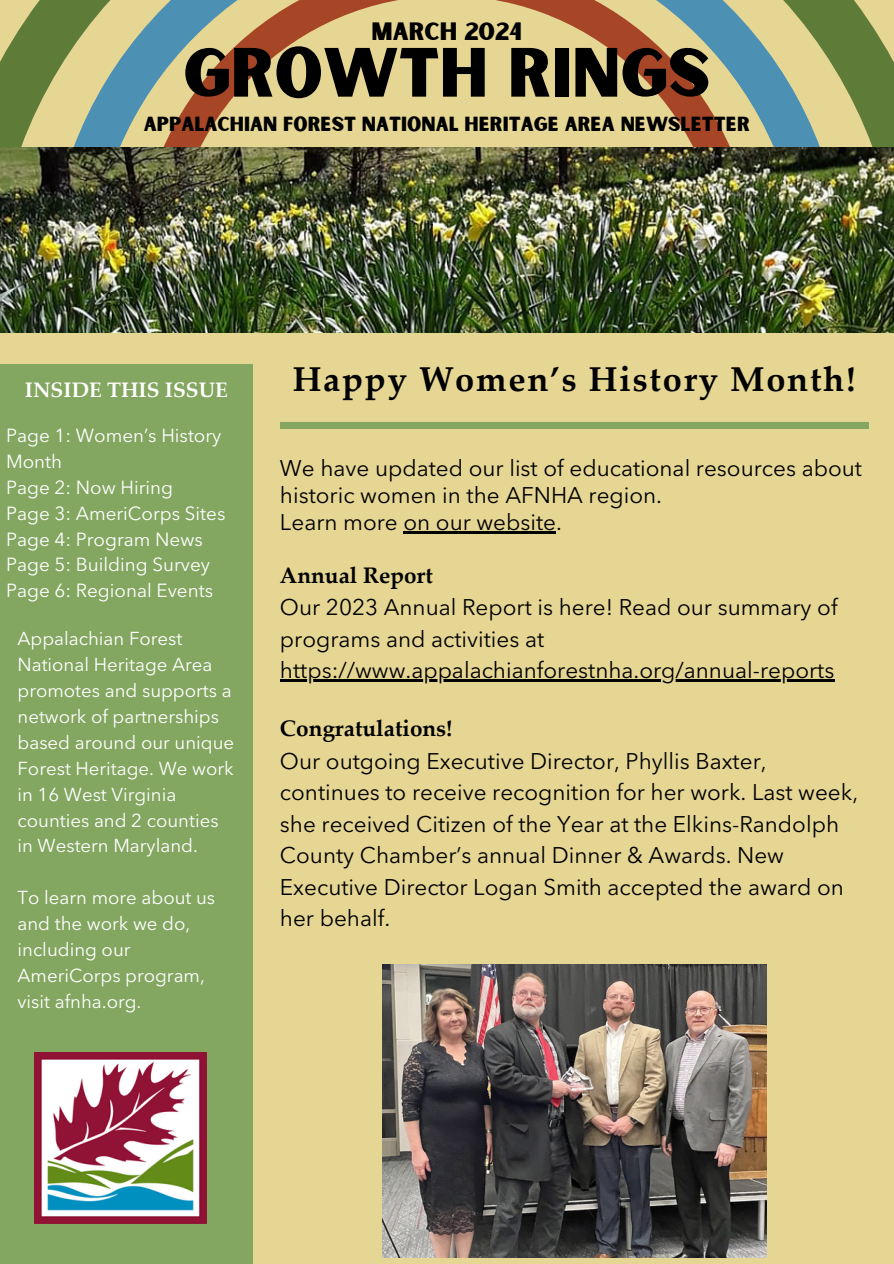
<style>
.page{position:relative;width:894px;height:1264px;background:#fff}
.page>*{position:absolute;margin:0;border:0;box-sizing:border-box;transform-origin:0 0}
.t1{font:66.45px "Sunborn Sans One";color:#000}
.t2{font:700 34.5px "Palatino Linotype";letter-spacing:.05em;color:#000}
.t3{font:24px "Sunborn Sans One";color:#000}
.t4{font:22.5px/31.7px "Avenir Next LT Pro";color:#000}
.t5{font:700 21px "Palatino Linotype";color:#fff}
.t6{font:19.5px "Sunborn Sans One";color:#000}
.t7{font:18.9px/25.8px "Avenir Next LT Pro";color:#fff}
.t8{font:18.6px/25.8px "Avenir Next LT Pro";color:#fff}
.s1{font-family:"Palatino Linotype";font-weight:700}
</style>
<div class="page">
<div style="left:0;top:0;width:893px;height:1263px;background:#e6d694"></div>
<svg style="left:0;top:0;width:893px;height:148px;fill:#5e7c38"></svg>
<svg style="left:48px;top:0;width:797px;height:148px"></svg>
<div style="left:0;top:364px;width:253px;height:899px;background:#83a660"></div>
<div style="left:280px;top:422px;width:588px;height:6px;background:#83a660"></div>
<img style="left:382px;top:964px;width:383px;height:292px">
<img style="left:0;top:148px;width:893px;height:184px">
<img style="left:35px;top:1052px;width:171px;height:171px">
<hr style="left:403px;top:531px;width:153px;height:2px;background:#000">
<hr style="left:280px;top:679px;width:554px;height:3px;background:#000">
<p class="t3" style="left:371px;top:16px;width:152px">MARCH 2024</p>
<h6 class="t1" style="left:183px;top:30px;width:528px">GROWTH RINGS</h6>
<p class="t6" style="left:144px;top:111px;width:607px">APPALACHIAN FOREST NATIONAL HERITAGE AREA NEWSLETTER</p>
<p class="t5" style="left:25px;top:381px;width:204px">INSIDE THIS ISSUE</p>
<p class="t7" style="left:6px;top:424px;width:217px">Page 1: Women’s History<br>Month</p>
<p class="t7" style="left:6px;top:476px;width:168px">Page 2: Now Hiring</p>
<p class="t7" style="left:6px;top:502px;width:221px">Page 3: AmeriCorps Sites</p>
<p class="t7" style="left:6px;top:528px;width:198px">Page 4: Program News</p>
<p class="t7" style="left:6px;top:553px;width:205px">Page 5: Building Survey</p>
<p class="t7" style="left:6px;top:579px;width:208px">Page 6: Regional Events</p>
<h5 class="t8" style="left:18px;top:627px;width:218px">Appalachian Forest<br>National Heritage Area promotes and supports a network of partnerships based around our unique<br>Forest Heritage. We work in 16 West Virginia counties and 2 counties in Western Maryland.</h5>
<p class="t8" style="left:18px;top:886px;width:199px">To learn more about us and the work we do, including our<br>AmeriCorps program, visit afnha.org.</p>
<p class="t2" style="left:293px;top:365px;width:564px">Happy Women’s History Month!</p>
<h1 class="t4" style="left:280px;top:456px;width:583px;line-height:27px">We have updated our list of educational resources about historic women in the AFNHA region.<br>Learn more on our website.</h1>
<h2 class="t4" style="left:280px;top:561px;width:559px;line-height:32.1px"><span class="s1">Annual Report<br></span>Our 2023 Annual Report is here! Read our summary of programs and activities at</h2>
<h4 class="t4" style="left:280px;top:657px;width:555px">https://www.appalachianforestnha.org/annual-reports</h4>
<h4 class="t4" style="left:280px;top:714px;width:579px"><span class="s1">Congratulations!<br></span>Our outgoing Executive Director, Phyllis Baxter, continues to receive recognition for her work. Last week, she received Citizen of the Year at the Elkins-Randolph County Chamber’s annual Dinner &amp; Awards. New Executive Director Logan Smith accepted the award on her behalf.</h4>
</div>
